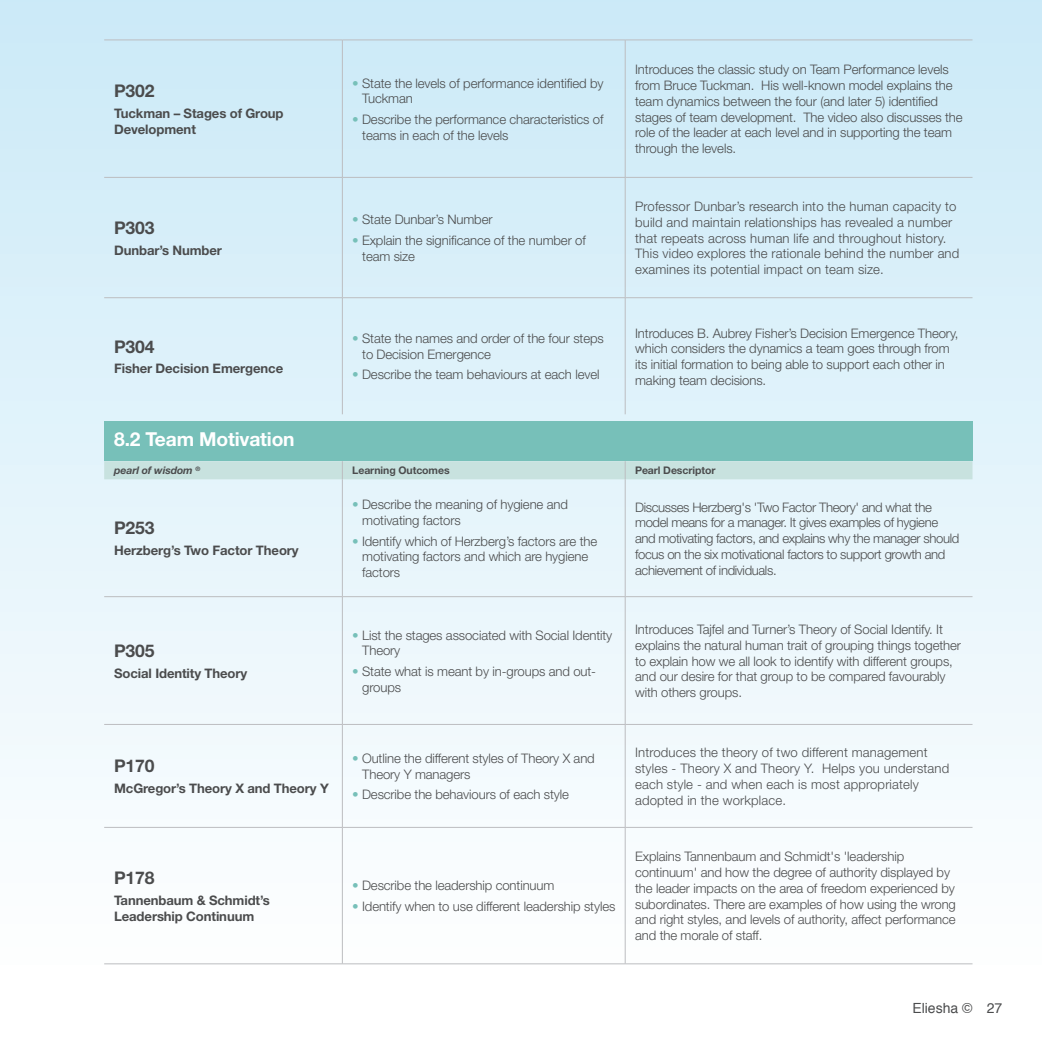
<style>
.page{position:relative;width:1042px;height:1042px;background:#fff}
.page>*{position:absolute;margin:0;border:0;box-sizing:border-box;transform-origin:0 0}
.t1{font:700 19.25px "Helvetica Neue";letter-spacing:-.01em;color:#fff}
.t2{font:700 17.5px "Helvetica Neue";letter-spacing:-.01em;color:#4b4c4d}
.t3{font:14px "Helvetica";color:#4b4c4d}
.t4{font:300 13.12px/15.8px "Helvetica Neue";letter-spacing:-.01em;color:#4b4c4d}
.t5{font:300 13.12px/15.8px "Helvetica Neue";letter-spacing:.01em;color:#4b4c4d}
.t6{font:300 13.12px/15.8px "Helvetica Neue";letter-spacing:-.03em;color:#4b4c4d}
.t7{font:700 13.12px/15.8px "Helvetica Neue";letter-spacing:-.01em;color:#4b4c4d}
.t8{font:700 10.5px "Helvetica Neue";letter-spacing:-.01em;color:#4b4c4d}
.t9{font:italic 700 10.5px "Helvetica Neue";letter-spacing:-.01em;color:#4b4c4d}
.s1{color:#77c0b9}
</style>
<div class="page">
<div style="left:0;top:0;width:1042px;height:1042px;background:linear-gradient(to bottom,#cbe9f7,#fff)"></div>
<hr style="left:104px;top:40px;width:238px;height:1px;background:#bcbdc0">
<hr style="left:342px;top:40px;width:283px;height:1px;background:#bcbdc0">
<hr style="left:342px;top:40px;width:1px;height:137px;background:#bcbdc0">
<hr style="left:342px;top:298px;width:1px;height:116px;background:#bcbdc0">
<hr style="left:625px;top:298px;width:1px;height:116px;background:#bcbdc0">
<hr style="left:625px;top:40px;width:1px;height:137px;background:#bcbdc0">
<hr style="left:625px;top:40px;width:347px;height:1px;background:#bcbdc0">
<hr style="left:104px;top:177px;width:238px;height:1px;background:#bcbdc0">
<hr style="left:342px;top:178px;width:1px;height:119px;background:#bcbdc0">
<hr style="left:342px;top:177px;width:283px;height:1px;background:#bcbdc0">
<hr style="left:625px;top:178px;width:1px;height:119px;background:#bcbdc0">
<hr style="left:625px;top:177px;width:347px;height:1px;background:#bcbdc0">
<hr style="left:104px;top:297px;width:238px;height:1px;background:#bcbdc0">
<hr style="left:342px;top:297px;width:283px;height:1px;background:#bcbdc0">
<hr style="left:625px;top:297px;width:347px;height:1px;background:#bcbdc0">
<div style="left:104px;top:421px;width:868px;height:40px;background:#77c0b9"></div>
<div style="left:104px;top:461px;width:868px;height:18px;background:#c8e2df"></div>
<hr style="left:342px;top:479px;width:1px;height:117px;background:#bcbdc0">
<hr style="left:625px;top:479px;width:1px;height:117px;background:#bcbdc0">
<hr style="left:104px;top:596px;width:238px;height:1px;background:#bcbdc0">
<hr style="left:342px;top:596px;width:283px;height:1px;background:#bcbdc0">
<hr style="left:342px;top:597px;width:1px;height:127px;background:#bcbdc0">
<hr style="left:342px;top:827px;width:1px;height:136px;background:#bcbdc0">
<hr style="left:625px;top:827px;width:1px;height:136px;background:#bcbdc0">
<hr style="left:625px;top:597px;width:1px;height:127px;background:#bcbdc0">
<hr style="left:625px;top:596px;width:347px;height:1px;background:#bcbdc0">
<hr style="left:104px;top:724px;width:238px;height:1px;background:#bcbdc0">
<hr style="left:342px;top:724px;width:1px;height:103px;background:#bcbdc0">
<hr style="left:342px;top:724px;width:283px;height:1px;background:#bcbdc0">
<hr style="left:625px;top:724px;width:1px;height:103px;background:#bcbdc0">
<hr style="left:625px;top:724px;width:347px;height:1px;background:#bcbdc0">
<hr style="left:104px;top:827px;width:238px;height:1px;background:#bcbdc0">
<hr style="left:342px;top:827px;width:283px;height:1px;background:#bcbdc0">
<hr style="left:625px;top:827px;width:347px;height:1px;background:#bcbdc0">
<hr style="left:104px;top:963px;width:238px;height:1px;background:#bcbdc0">
<hr style="left:342px;top:963px;width:283px;height:1px;background:#bcbdc0">
<hr style="left:625px;top:963px;width:347px;height:1px;background:#bcbdc0">
<h2 class="t2" style="left:114px;top:80px;width:42px">P302</h2>
<p class="t7" style="left:114px;top:105px;width:171px">Tuckman – Stages of Group<br>Development</p>
<h2 class="t2" style="left:114px;top:217px;width:42px">P303</h2>
<p class="t7" style="left:114px;top:242px;width:109px">Dunbar’s Number</p>
<h2 class="t2" style="left:114px;top:335px;width:42px">P304</h2>
<p class="t7" style="left:114px;top:360px;width:171px">Fisher Decision Emergence</p>
<p class="t4" style="left:362px;top:75px;width:243px;text-indent:-10px"><span class="s1">•</span> State the levels of performance identified by<br>Tuckman</p>
<p class="t4" style="left:362px;top:111px;width:243px;text-indent:-10px"><span class="s1">•</span> Describe the performance characteristics of teams in each of the levels</p>
<p class="t4" style="left:352px;top:212px;width:142px"><span class="s1">•</span> State Dunbar’s Number</p>
<p class="t4" style="left:362px;top:232px;width:225px;text-indent:-10px"><span class="s1">•</span> Explain the significance of the number of team size</p>
<p class="t4" style="left:362px;top:330px;width:243px;text-indent:-10px"><span class="s1">•</span> State the names and order of the four steps to Decision Emergence</p>
<p class="t4" style="left:352px;top:367px;width:249px"><span class="s1">•</span> Describe the team behaviours at each level</p>
<p class="t4" style="left:635px;top:62px;width:329px">Introduces the classic study on Team Performance levels from Bruce Tuckman. His well-known model explains the team dynamics between the four (and later 5) identified stages of team development. The video also discusses the role of the leader at each level and in supporting the team through the levels.</p>
<p class="t5" style="left:635px;top:198px;width:326px">Professor Dunbar’s research into the human capacity to build and maintain relationships has revealed a number that repeats across human life and throughout history.<br>This video explores the rationale behind the number and examines its potential impact on team size.</p>
<p class="t4" style="left:635px;top:325px;width:325px">Introduces B. Aubrey Fisher’s Decision Emergence Theory, which considers the dynamics a team goes through from its initial formation to being able to support each other in making team decisions.</p>
<h1 class="t1" style="left:114px;top:427px;width:182px">8.2 Team Motivation</h1>
<p class="t9" style="left:114px;top:464px;width:88px">pearl of wisdom <sup>®</sup></p>
<p class="t8" style="left:352px;top:464px;width:99px">Learning Outcomes</p>
<p class="t8" style="left:635px;top:464px;width:82px">Pearl Descriptor</p>
<h2 class="t2" style="left:114px;top:517px;width:42px">P253</h2>
<p class="t7" style="left:114px;top:542px;width:186px">Herzberg’s Two Factor Theory</p>
<h2 class="t2" style="left:114px;top:640px;width:42px">P305</h2>
<p class="t7" style="left:114px;top:665px;width:135px">Social Identity Theory</p>
<h2 class="t2" style="left:114px;top:755px;width:42px">P170</h2>
<p class="t7" style="left:114px;top:780px;width:216px">McGregor’s Theory X and Theory Y</p>
<h2 class="t2" style="left:114px;top:867px;width:42px">P178</h2>
<p class="t7" style="left:114px;top:892px;width:157px">Tannenbaum &amp; Schmidt’s<br>Leadership Continuum</p>
<p class="t4" style="left:362px;top:496px;width:207px;text-indent:-10px"><span class="s1">•</span> Describe the meaning of hygiene and motivating factors</p>
<p class="t4" style="left:362px;top:533px;width:237px;text-indent:-10px"><span class="s1">•</span> Identify which of Herzberg’s factors are the motivating factors and which are hygiene factors</p>
<p class="t4" style="left:362px;top:627px;width:252px;text-indent:-10px"><span class="s1">•</span> List the stages associated with Social Identity<br>Theory</p>
<p class="t4" style="left:362px;top:663px;width:235px;text-indent:-10px"><span class="s1">•</span> State what is meant by in-groups and out&shy;groups</p>
<p class="t4" style="left:362px;top:750px;width:234px;text-indent:-10px"><span class="s1">•</span> Outline the different styles of Theory X and<br>Theory Y managers</p>
<p class="t4" style="left:352px;top:786px;width:218px"><span class="s1">•</span> Describe the behaviours of each style</p>
<p class="t4" style="left:352px;top:877px;width:204px"><span class="s1">•</span> Describe the leadership continuum</p>
<p class="t4" style="left:352px;top:898px;width:265px"><span class="s1">•</span> Identify when to use different leadership styles</p>
<p class="t6" style="left:635px;top:499px;width:326px">Discusses Herzberg's 'Two Factor Theory' and what the model means for a manager. It gives examples of hygiene and motivating factors, and explains why the manager should focus on the six motivational factors to support growth and achievement of individuals.</p>
<p class="t4" style="left:635px;top:621px;width:327px">Introduces Tajfel and Turner’s Theory of Social Identify. It explains the natural human trait of grouping things together to explain how we all look to identify with different groups, and our desire for that group to be compared favourably with others groups.</p>
<p class="t5" style="left:635px;top:744px;width:316px">Introduces the theory of two different management styles - Theory X and Theory Y. Helps you understand each style - and when each is most appropriately adopted in the workplace.</p>
<p class="t4" style="left:635px;top:848px;width:322px">Explains Tannenbaum and Schmidt's 'leadership continuum' and how the degree of authority displayed by the leader impacts on the area of freedom experienced by subordinates. There are examples of how using the wrong and right styles, and levels of authority, affect performance and the morale of staff.</p>
<p class="t3" style="left:912px;top:997px;width:62px">Eliesha ©</p>
<p class="t3" style="left:986px;top:997px;width:17px">27</p>
</div>
